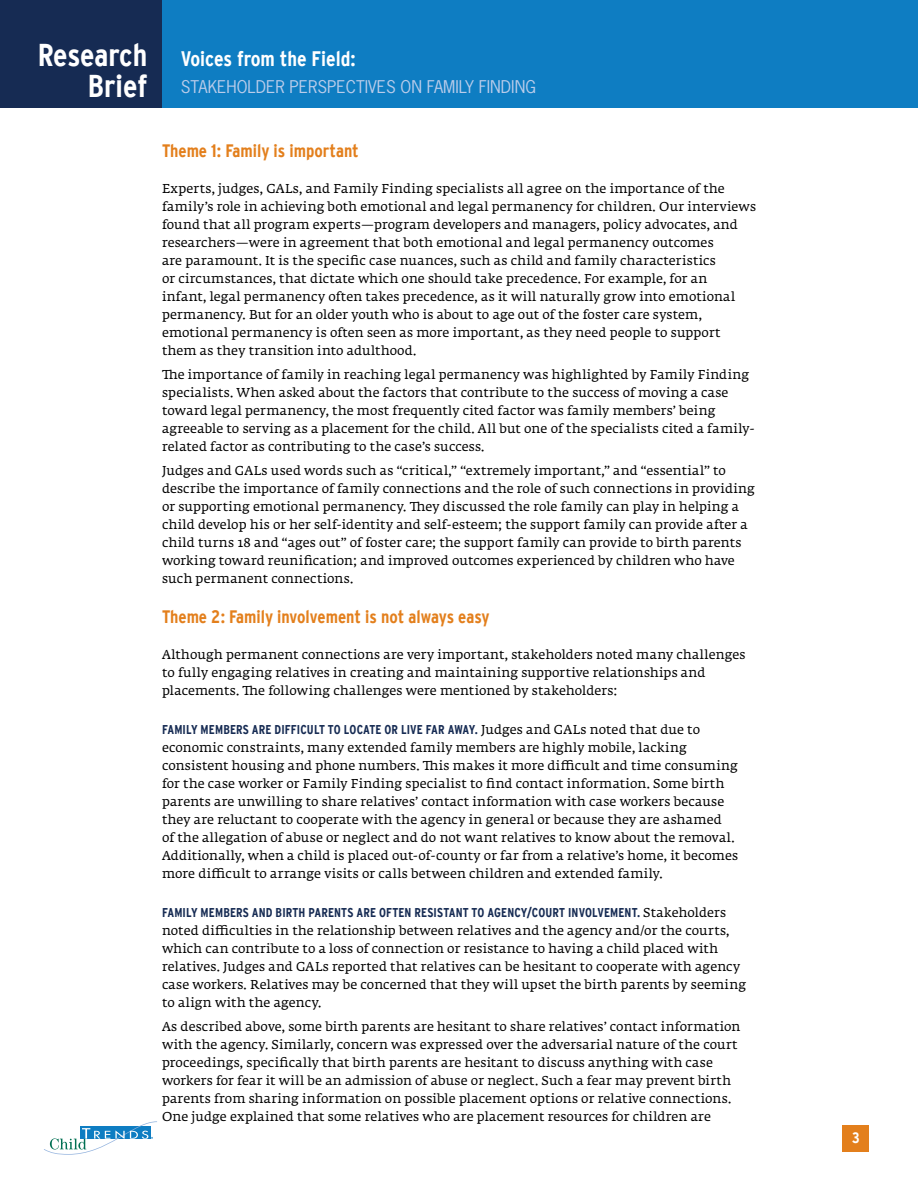
<style>
.page{position:relative;width:918px;height:1188px;background:#fff}
.page>*{position:absolute;margin:0;border:0;box-sizing:border-box;transform-origin:0 0}
.t1{font:700 condensed 31.5px/31.5px "Interstate";letter-spacing:-.005em;color:#fff;text-align:right}
.t2{font:700 condensed 21px "Interstate";color:#fff}
.t3{font:700 condensed 18px "Interstate";color:#e37f1c}
.t4{font:16.5px "News Gothic Std";color:#baccea}
.t5{font:700 condensed 15px "Interstate";color:#fff}
.t6{font:12.75px/18px "Fedra Serif A Std";letter-spacing:.015em;color:#000}
.t7{font:700 condensed 12.75px "Interstate";letter-spacing:.01em;color:#162b53}
.s1{font-family:"Fedra Serif A Std";font-weight:400;font-stretch:normal;color:#000}
</style>
<div class="page">
<div style="left:0;top:0;width:918px;height:108px;background:#0e7dc2"></div>
<div style="left:842px;top:1125px;width:27px;height:27px;background:#e37f1c"></div>
<div style="left:0;top:0;width:162px;height:108px;background:#162b53"></div>
<svg style="left:44px;top:1121px;width:113px;height:34px"></svg>
<h1 class="t1" style="left:38px;top:39px;width:111px">Research<br>Brief</h1>
<h2 class="t2" style="left:181px;top:47px;width:176px">Voices from the Field:</h2>
<p class="t4" style="left:181px;top:76px;width:357px">STAKEHOLDER PERSPECTIVES ON FAMILY FINDING</p>
<h3 class="t3" style="left:162px;top:141px;width:198px">Theme 1: Family is important</h3>
<p class="t6" style="left:162px;top:181px;width:596px">Experts, judges, GALs, and Family Finding specialists all agree on the importance of the family’s role in achieving both emotional and legal permanency for children. Our interviews found that all program experts—program developers and managers, policy advocates, and researchers—were in agreement that both emotional and legal permanency outcomes<br>are paramount. It is the specific case nuances, such as child and family characteristics<br>or circumstances, that dictate which one should take precedence. For example, for an<br>infant, legal permanency often takes precedence, as it will naturally grow into emotional permanency. But for an older youth who is about to age out of the foster care system, emotional permanency is often seen as more important, as they need people to support them as they transition into adulthood.</p>
<p class="t6" style="left:162px;top:367px;width:595px">The importance of family in reaching legal permanency was highlighted by Family Finding specialists. When asked about the factors that contribute to the success of moving a case toward legal permanency, the most frequently cited factor was family members’ being agreeable to serving as a placement for the child. All but one of the specialists cited a family&shy;related factor as contributing to the case’s success.</p>
<p class="t6" style="left:162px;top:463px;width:594px">Judges and GALs used words such as “critical,” “extremely important,” and “essential” to describe the importance of family connections and the role of such connections in providing or supporting emotional permanency. They discussed the role family can play in helping a child develop his or her self-identity and self-esteem; the support family can provide after a child turns 18 and “ages out” of foster care; the support family can provide to birth parents working toward reunification; and improved outcomes experienced by children who have such permanent connections.</p>
<h3 class="t3" style="left:162px;top:606px;width:329px">Theme 2: Family involvement is not always easy</h3>
<p class="t6" style="left:162px;top:646px;width:585px">Although permanent connections are very important, stakeholders noted many challenges to fully engaging relatives in creating and maintaining supportive relationships and placements. The following challenges were mentioned by stakeholders:</p>
<p class="t7" style="left:162px;top:722px;width:540px">FAMILY MEMBERS ARE DIFFICULT TO LOCATE OR LIVE FAR AWAY. <span class="s1">Judges and GALs noted that due to</span></p>
<p class="t6" style="left:162px;top:739px;width:578px">economic constraints, many extended family members are highly mobile, lacking consistent housing and phone numbers. This makes it more difficult and time consuming for the case worker or Family Finding specialist to find contact information. Some birth parents are unwilling to share relatives’ contact information with case workers because they are reluctant to cooperate with the agency in general or because they are ashamed<br>of the allegation of abuse or neglect and do not want relatives to know about the removal.<br>Additionally, when a child is placed out-of-county or far from a relative’s home, it becomes more difficult to arrange visits or calls between children and extended family.</p>
<p class="t7" style="left:162px;top:905px;width:566px">FAMILY MEMBERS AND BIRTH PARENTS ARE OFTEN RESISTANT TO AGENCY/COURT INVOLVEMENT. <span class="s1">Stakeholders</span></p>
<p class="t6" style="left:162px;top:922px;width:586px">noted difficulties in the relationship between relatives and the agency and/or the courts, which can contribute to a loss of connection or resistance to having a child placed with relatives. Judges and GALs reported that relatives can be hesitant to cooperate with agency case workers. Relatives may be concerned that they will upset the birth parents by seeming to align with the agency.</p>
<p class="t6" style="left:162px;top:1018px;width:580px">As described above, some birth parents are hesitant to share relatives’ contact information with the agency. Similarly, concern was expressed over the adversarial nature of the court proceedings, specifically that birth parents are hesitant to discuss anything with case workers for fear it will be an admission of abuse or neglect. Such a fear may prevent birth parents from sharing information on possible placement options or relative connections.<br>One judge explained that some relatives who are placement resources for children are</p>
<p class="t5" style="left:852px;top:1129px;width:9px">3</p>
</div>
